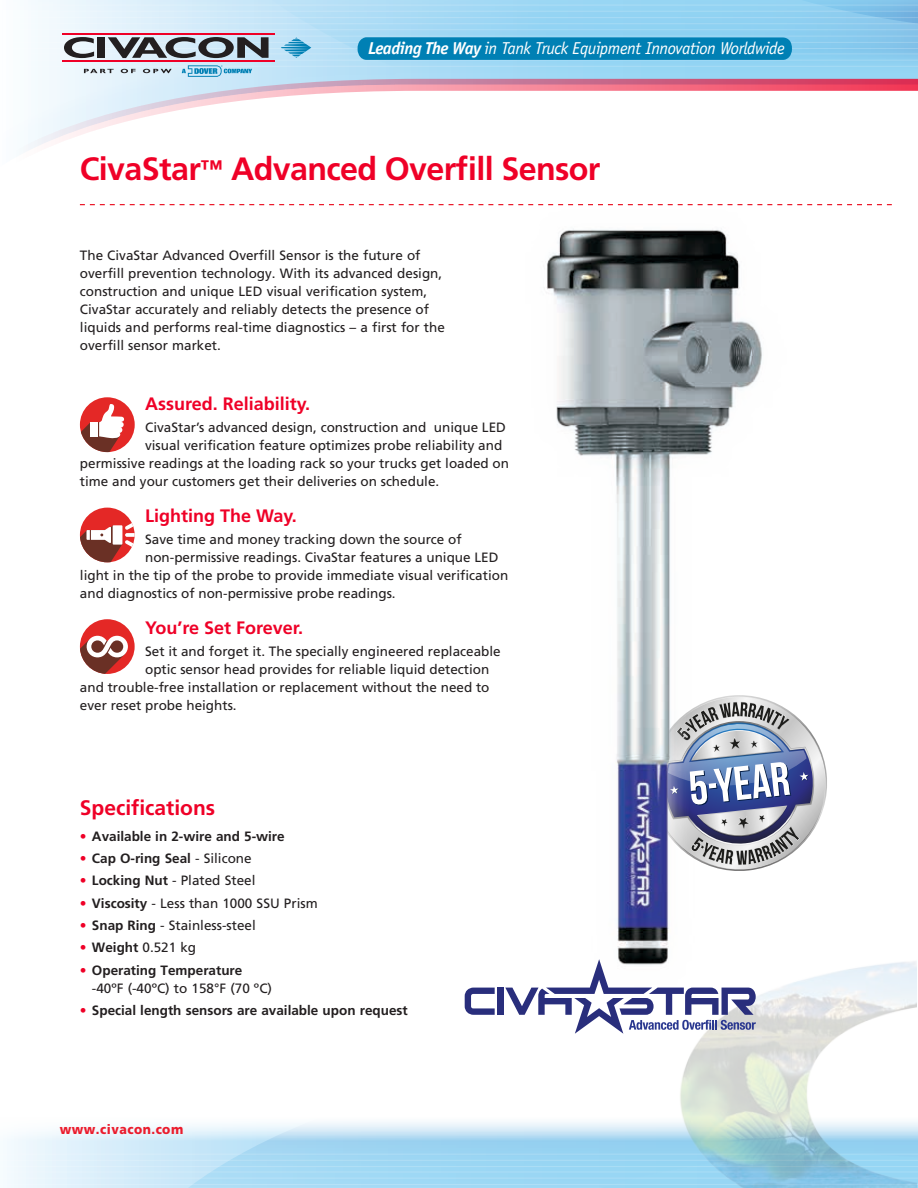
<style>
.page{position:relative;width:918px;height:1188px;background:#fff}
.page>*{position:absolute;margin:0;border:0;box-sizing:border-box;transform-origin:0 0}
.t1{font:700 32.25px "Frutiger LT Std";letter-spacing:-.02em;color:#ef0027}
.t2{font:700 21px "Frutiger LT Std";color:#ef0027}
.t3{font:700 18px "Frutiger LT Std";color:#ef0027}
.t4{font:italic 17.25px "Officina Sans";letter-spacing:-.025em;color:#fff}
.t5{font:13.5px/18px "Frutiger LT Std";color:#231f20}
.t6{font:700 13.5px "Frutiger LT Std";color:#231f20}
.t7{font:900 13.5px "Frutiger LT Std";letter-spacing:.04em;color:#eb1c2d;scale:.91 1}
.s1{font-weight:700}
.s2{font-size:22.5px}
.s3{font-weight:400;color:#ef0027}
.s4{font-weight:400}
.s5{color:#ef0027}
</style>
<div class="page">
<svg style="left:7px;top:1129px;width:72px;height:59px"></svg>
<svg style="left:79px;top:1122px;width:839px;height:66px;background:#b7e0f5"></svg>
<hr style="left:0;top:1154px;width:918px;height:1px;background:#fff">
<hr style="left:0;top:1166px;width:918px;height:1px;background:#fff">
<hr style="left:0;top:1160px;width:918px;height:1px;background:#fff">
<hr style="left:0;top:1172px;width:918px;height:1px;background:#fff">
<hr style="left:0;top:1184px;width:918px;height:1px;background:#fff">
<hr style="left:0;top:1178px;width:918px;height:1px;background:#fff">
<img style="left:676px;top:961px;width:241px;height:227px">
<svg style="left:31px;top:0;width:94px;height:77px"></svg>
<svg style="left:125px;top:0;width:793px;height:77px;background:#a3d8f3"></svg>
<svg style="left:28px;top:77px;width:890px;height:73px"></svg>
<hr style="left:0;top:29px;width:918px;height:1px;background:#fff">
<hr style="left:0;top:66px;width:918px;height:1px;background:#fff">
<hr style="left:0;top:23px;width:918px;height:1px;background:#fff">
<hr style="left:0;top:53px;width:918px;height:1px;background:#fff">
<hr style="left:0;top:60px;width:918px;height:1px;background:#fff">
<hr style="left:0;top:17px;width:918px;height:1px;background:#fff">
<hr style="left:0;top:48px;width:918px;height:1px;background:#fff">
<hr style="left:0;top:36px;width:918px;height:1px;background:#fff">
<hr style="left:0;top:42px;width:918px;height:1px;background:#fff">
<hr style="left:0;top:11px;width:918px;height:1px;background:#fff">
<hr style="left:0;top:5px;width:918px;height:1px;background:#fff">
<svg style="left:358px;top:37px;width:434px;height:23px;background:#0482b5"></svg>
<svg style="left:80px;top:204px;width:812px;height:1px"></svg>
<svg style="left:793px;top:714px;width:34px;height:139px"></svg>
<img style="left:546px;top:229px;width:247px;height:767px">
<svg style="left:84px;top:69px;width:30px;height:4px"></svg>
<svg style="left:121px;top:69px;width:15px;height:4px"></svg>
<svg style="left:143px;top:69px;width:29px;height:4px"></svg>
<svg style="left:182px;top:65px;width:70px;height:12px"></svg>
<svg style="left:281px;top:38px;width:30px;height:20px"></svg>
<svg style="left:64px;top:37px;width:30px;height:21px"></svg>
<div style="left:98px;top:37px;width:7px;height:21px;background:#231f20"></div>
<svg style="left:108px;top:37px;width:161px;height:21px;background:#798288"></svg>
<hr style="left:62px;top:60px;width:213px;height:2px;background:#ef0027">
<hr style="left:62px;top:33px;width:213px;height:2px;background:#ef0027">
<svg style="left:465px;top:988px;width:30px;height:27px"></svg>
<div style="left:497px;top:988px;width:7px;height:27px;background:#292e7c"></div>
<svg style="left:505px;top:959px;width:251px;height:75px"></svg>
<div style="left:80px;top:508px;width:55px;height:54px;background:#e42826;border-radius:50%"></div>
<svg style="left:80px;top:523px;width:55px;height:39px"></svg>
<div style="left:80px;top:619px;width:55px;height:55px;background:#e42826;border-radius:50%"></div>
<svg style="left:80px;top:636px;width:48px;height:38px"></svg>
<div style="left:80px;top:397px;width:55px;height:55px;background:#e42826;border-radius:50%"></div>
<svg style="left:81px;top:403px;width:44px;height:49px"></svg>
<p class="t4" style="left:368px;top:38px;width:418px"><span class="s1">Leading The Way</span> in Tank Truck Equipment Innovation Worldwide</p>
<h1 class="t1" style="left:80px;top:150px;width:522px">CivaStar<span class="s2">™</span> Advanced Overfill Sensor</h1>
<p class="t5" style="left:80px;top:246px;width:366px">The CivaStar Advanced Overfill Sensor is the future of overfill prevention technology. With its advanced design, construction and unique LED visual verification system, CivaStar accurately and reliably detects the presence of liquids and performs real-time diagnostics – a first for the overfill sensor market.</p>
<h3 class="t3" style="left:145px;top:393px;width:167px">Assured. Reliability.</h3>
<p class="t5" style="left:145px;top:418px;width:362px">CivaStar’s advanced design, construction and unique LED</p>
<p class="t5" style="left:145px;top:436px;width:359px">visual verification feature optimizes probe reliability and</p>
<p class="t5" style="left:80px;top:454px;width:431px">permissive readings at the loading rack so your trucks get loaded on</p>
<p class="t5" style="left:80px;top:472px;width:361px">time and your customers get their deliveries on schedule.</p>
<h3 class="t3" style="left:145px;top:505px;width:153px">Lighting The Way.</h3>
<p class="t5" style="left:145px;top:530px;width:318px">Save time and money tracking down the source of</p>
<p class="t5" style="left:145px;top:548px;width:355px">non-permissive readings. CivaStar features a unique LED</p>
<p class="t5" style="left:80px;top:566px;width:430px">light in the tip of the probe to provide immediate visual verification</p>
<p class="t5" style="left:80px;top:584px;width:317px">and diagnostics of non-permissive probe readings.</p>
<h3 class="t3" style="left:145px;top:617px;width:160px">You’re Set Forever.</h3>
<p class="t5" style="left:145px;top:643px;width:357px">Set it and forget it. The specially engineered replaceable</p>
<p class="t5" style="left:145px;top:661px;width:346px">optic sensor head provides for reliable liquid detection</p>
<p class="t5" style="left:80px;top:679px;width:411px">and trouble-free installation or replacement without the need to</p>
<p class="t5" style="left:80px;top:697px;width:158px">ever reset probe heights.</p>
<h2 class="t2" style="left:80px;top:795px;width:137px">Specifications</h2>
<p class="t6" style="left:80px;top:828px;width:206px"><span class="s3">•</span> Available in 2-wire and 5-wire</p>
<p class="t6" style="left:80px;top:851px;width:173px"><span class="s3">•</span> Cap O-ring Seal <span class="s4">- Silicone</span></p>
<p class="t5" style="left:80px;top:872px;width:177px"><span class="s5">•</span> <span class="s1">Locking Nut</span> - Plated Steel</p>
<p class="t5" style="left:80px;top:894px;width:239px"><span class="s5">•</span> <span class="s1">Viscosity</span> - Less than 1000 SSU Prism</p>
<p class="t5" style="left:80px;top:916px;width:177px"><span class="s5">•</span> <span class="s1">Snap Ring</span> - Stainless-steel</p>
<p class="t5" style="left:80px;top:939px;width:118px"><span class="s5">•</span> <span class="s1">Weight</span> 0.521 kg</p>
<p class="t5" style="left:92px;top:961px;width:182px;text-indent:-12px"><span class="s5">•</span> <span class="s1">Operating Temperature </span>-40ºF (-40ºC) to 158°F (70 ºC)</p>
<p class="t6" style="left:80px;top:1002px;width:329px"><span class="s3">•</span> Special length sensors are available upon request</p>
<p class="t7" style="left:60px;top:1121px;width:137px">www.civacon.com</p>
</div>
